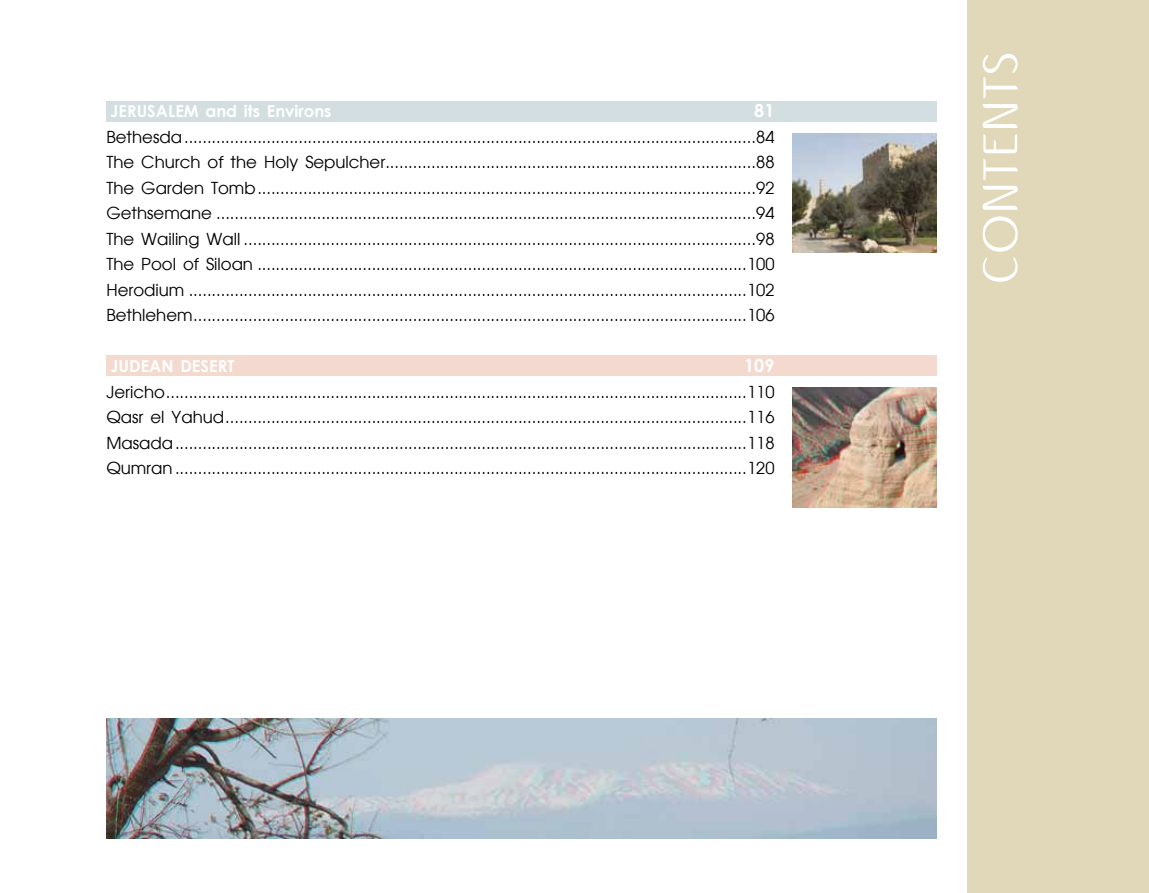
<style>
.page{position:relative;width:1149px;height:893px;background:#fff}
.page>*{position:absolute;margin:0;border:0;box-sizing:border-box;transform-origin:0 0}
.t1{font:55.5px "E Rimona R";color:#fff}
.t2{font:700 18px "Century Gothic";color:#fff}
.t3{font:16.5px/25.5px "Avalon";color:#000;text-align:justify}
.t4{font:700 16.5px "Century Gothic";color:#fff}
</style>
<div class="page">
<div style="left:106px;top:355px;width:830px;height:21px;background:#f4d9cf"></div>
<div style="left:106px;top:102px;width:830px;height:20px;background:#d2dee0"></div>
<div style="left:967px;top:0;width:181px;height:893px;background:#e1d8ba"></div>
<img style="left:792px;top:388px;width:144px;height:120px">
<img style="left:792px;top:134px;width:144px;height:118px">
<img style="left:106px;top:719px;width:830px;height:120px">
<p class="t4" style="left:111px;top:99px;width:222px">JERUSALEM and its Environs</p>
<p class="t2" style="left:754px;top:97px;width:22px">81</p>
<p class="t3" style="left:106px;top:124px;width:669px">Bethesda.............................................................................................................................84<br>The Church of the Holy Sepulcher.................................................................................88<br>The Garden Tomb.............................................................................................................92<br>Gethsemane ......................................................................................................................94<br>The Wailing Wall ................................................................................................................98<br>The Pool of Siloan ...........................................................................................................100<br>Herodium ..........................................................................................................................102<br>Bethlehem.........................................................................................................................106</p>
<p class="t4" style="left:111px;top:354px;width:125px">JUDEAN DESERT</p>
<p class="t2" style="left:744px;top:352px;width:32px">109</p>
<p class="t3" style="left:106px;top:379px;width:669px">Jericho...............................................................................................................................110<br>Qasr el Yahud..................................................................................................................116<br>Masada.............................................................................................................................118<br>Qumran.............................................................................................................................120</p>
<p class="t1" style="left:959px;top:285px;width:235px;rotate:-90deg">contents</p>
</div>
